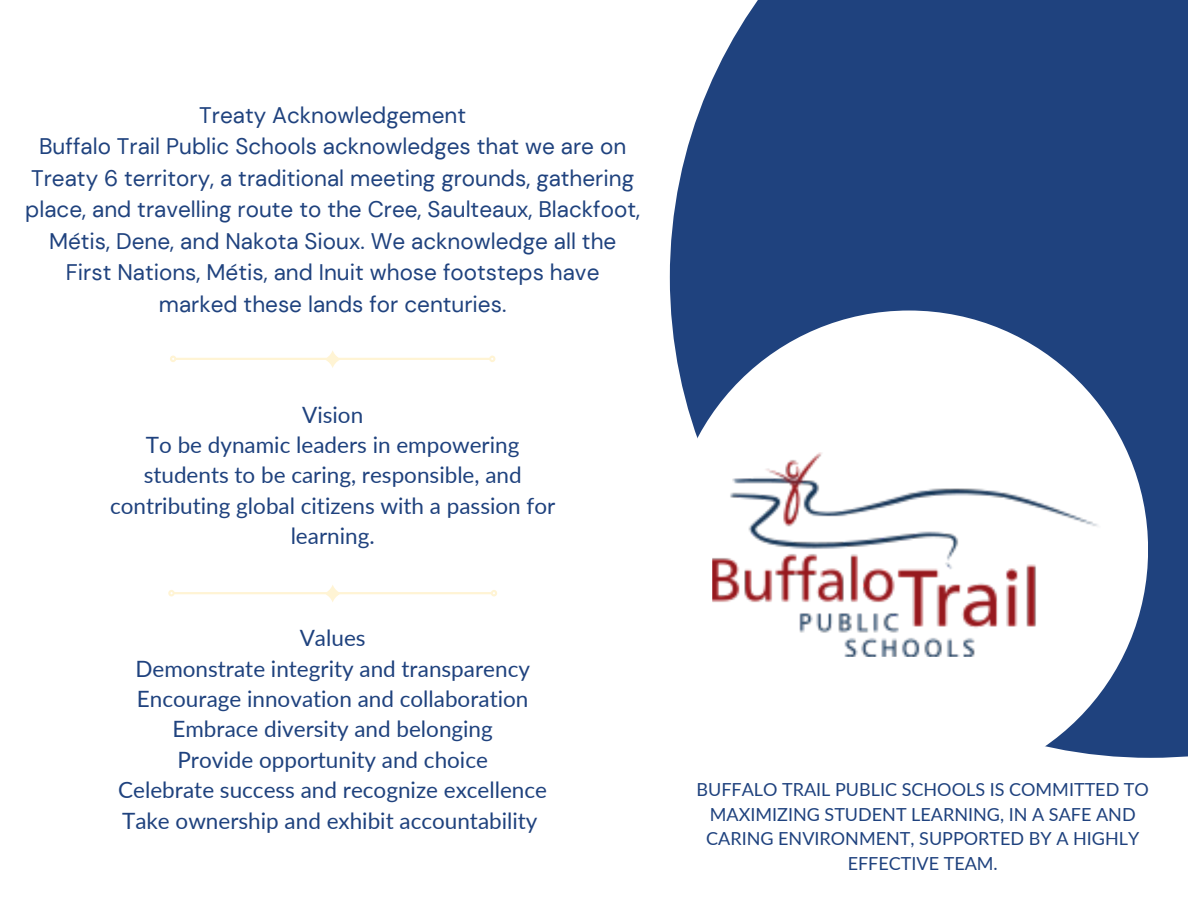
<style>
.page{position:relative;width:1188px;height:918px;background:#fff}
.page>*{position:absolute;margin:0;border:0;box-sizing:border-box;transform-origin:0 0}
.t1{font:22.5px/30.3px "Lato";color:#1f427e;text-align:center}
.t2{font:22.5px/31.5px "DM Sans";color:#1f427e;text-align:center}
.t3{font:18px/24.8px "Lato";color:#1f427e;text-align:center}
</style>
<div class="page">
<div style="left:670px;top:0;width:518px;height:758px;background:#1f427e"></div>
<img style="left:669px;top:184px;width:519px;height:574px">
<svg style="left:170px;top:350px;width:325px;height:18px"></svg>
<svg style="left:168px;top:585px;width:329px;height:17px"></svg>
<h1 class="t2" style="left:25px;top:100px;width:616px">Treaty Acknowledgement<br>Buffalo Trail Public Schools acknowledges that we are on Treaty 6 territory, a traditional meeting grounds, gathering place, and travelling route to the Cree, Saulteaux, Blackfoot, Métis, Dene, and Nakota Sioux. We acknowledge all the First Nations, Métis, and Inuit whose footsteps have marked these lands for centuries.</h1>
<p class="t1" style="left:110px;top:399px;width:447px">Vision<br>To be dynamic leaders in empowering students to be caring, responsible, and contributing global citizens with a passion for learning.</p>
<p class="t1" style="left:118px;top:622px;width:430px">Values<br>Demonstrate integrity and transparency Encourage innovation and collaboration Embrace diversity and belonging<br>Provide opportunity and choice<br>Celebrate success and recognize excellence Take ownership and exhibit accountability</p>
<p class="t3" style="left:697px;top:776px;width:454px">BUFFALO TRAIL PUBLIC SCHOOLS IS COMMITTED TO MAXIMIZING STUDENT LEARNING, IN A SAFE AND CARING ENVIRONMENT, SUPPORTED BY A HIGHLY EFFECTIVE TEAM.</p>
</div>
